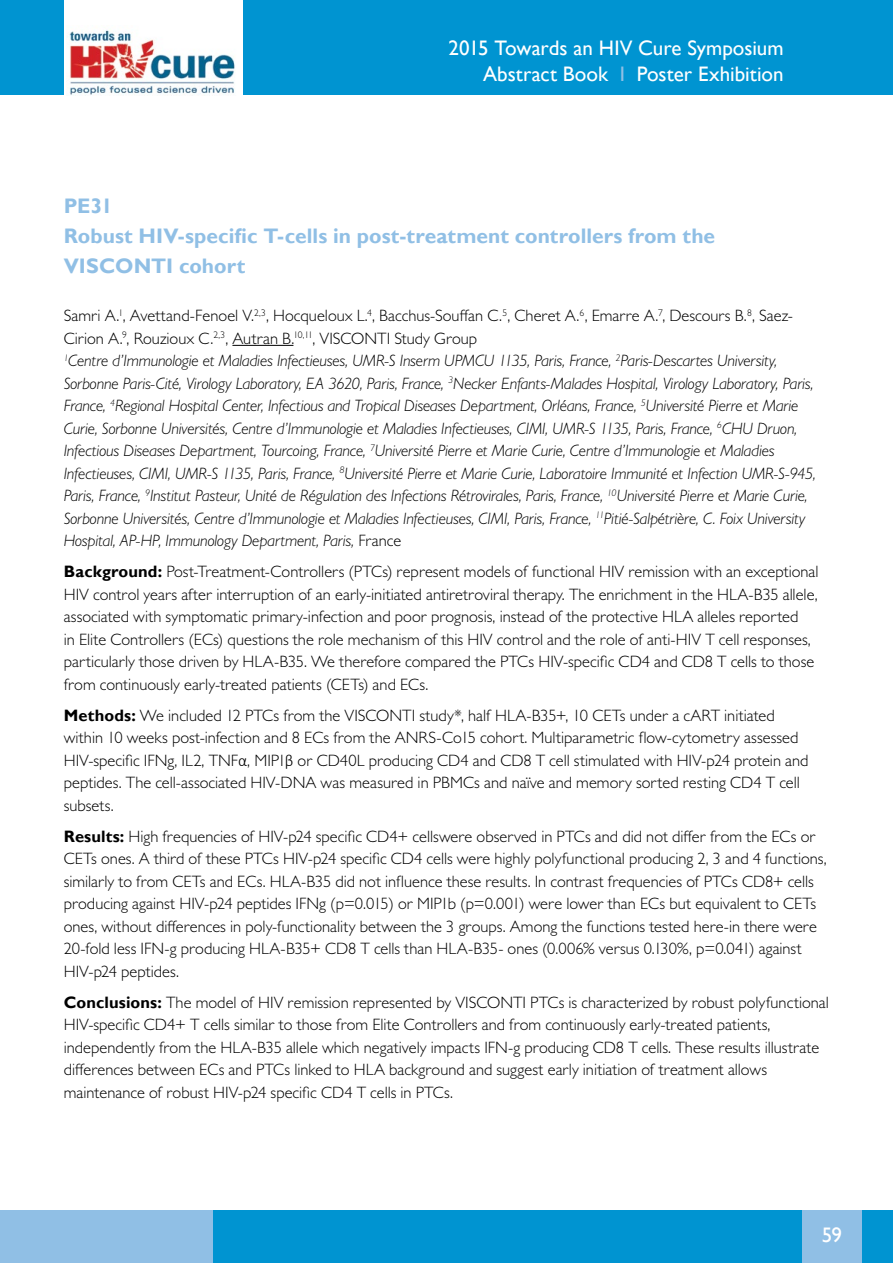
<style>
.page{position:relative;width:893px;height:1263px;background:#fff}
.page>*{position:absolute;margin:0;border:0;box-sizing:border-box;transform-origin:0 0}
.t1{font:700 21px/30px "Gill Sans";color:#90bfe5}
.t2{font:21px/25.2px "Gill Sans";color:#fff;text-align:right}
.t3{font:300 16.5px/22.5px "Gill Sans MT Pro";color:#000}
.t4{font:italic 300 16.5px/22.5px "Gill Sans MT Pro";letter-spacing:-.01em;color:#000}
.s1{color:#90bfe5}
.s2{font-style:normal}
.s3{font-family:"Gill Sans";font-weight:700}
.s4{font-family:"Calibri"}
</style>
<div class="page">
<div style="left:0;top:0;width:893px;height:94px;background:#0094d1"></div>
<div style="left:207px;top:1210px;width:686px;height:53px;background:#0094d1"></div>
<div style="left:64px;top:0;width:179px;height:116px;background:#fff"></div>
<img style="left:69px;top:30px;width:166px;height:65px">
<div style="left:0;top:1210px;width:213px;height:53px;background:#90bfe5"></div>
<div style="left:802px;top:1210px;width:60px;height:53px;background:#90bfe5"></div>
<hr style="left:232px;top:345px;width:61px;height:1px;background:#000">
<p class="t2" style="left:448px;top:36px;width:337px">2015 Towards an HIV Cure Symposium<br>Abstract Book <span class="s1">I</span> Poster Exhibition</p>
<p class="t1" style="left:64px;top:192px;width:653px">PE31<br>Robust HIV-specific T-cells in post-treatment controllers from the<br>VISCONTI cohort</p>
<p class="t4" style="left:64px;top:304px;width:754px"><span class="s2">Samri A.</span><sup>1</sup><span class="s2">, Avettand-Fenoel V.</span><sup>2,3</sup><span class="s2">, Hocqueloux L.</span><sup>4</sup><span class="s2">, Bacchus-Souffan C.</span><sup>5</sup><span class="s2">, Cheret A.</span><sup>6</sup><span class="s2">, Emarre A.</span><sup>7</sup><span class="s2">, Descours B.</span><sup>8</sup><span class="s2">, Saez-Cirion A.</span><sup>9</sup><span class="s2">, Rouzioux C.</span><sup>2,3</sup><span class="s2">, Autran B.</span><sup>10,11</sup><span class="s2">, VISCONTI Study Group<br></span><sup>1</sup>Centre d’Immunologie et Maladies Infectieuses, UMR-S Inserm UPMCU 1135, Paris, France, <sup>2</sup>Paris-Descartes University, Sorbonne Paris-Cité, Virology Laboratory, EA 3620, Paris, France, <sup>3</sup>Necker Enfants-Malades Hospital, Virology Laboratory, Paris, France, <sup>4</sup>Regional Hospital Center, Infectious and Tropical Diseases Department, Orléans, France, <sup>5</sup>Université Pierre et Marie Curie, Sorbonne Universités, Centre d’Immunologie et Maladies Infectieuses, CIMI, UMR-S 1135, Paris, France, <sup>6</sup>CHU Druon, Infectious Diseases Department, Tourcoing, France, <sup>7</sup>Université Pierre et Marie Curie, Centre d’Immunologie et Maladies Infectieuses, CIMI, UMR-S 1135, Paris, France, <sup>8</sup>Université Pierre et Marie Curie, Laboratoire Immunité et Infection UMR-S-945, Paris, France, <sup>9</sup>Institut Pasteur, Unité de Régulation des Infections Rétrovirales, Paris, France, <sup>10</sup>Université Pierre et Marie Curie, Sorbonne Universités, Centre d’Immunologie et Maladies Infectieuses, CIMI, Paris, France, <sup>11</sup>Pitié-Salpétrière, C. Foix University Hospital, AP-HP, Immunology Department, Paris, <span class="s2">France</span></p>
<p class="t3" style="left:64px;top:560px;width:756px"><span class="s3">Background:</span> Post-Treatment-Controllers (PTCs) represent models of functional HIV remission with an exceptional HIV control years after interruption of an early-initiated antiretroviral therapy. The enrichment in the HLA-B35 allele, associated with symptomatic primary-infection and poor prognosis, instead of the protective HLA alleles reported<br>in Elite Controllers (ECs) questions the role mechanism of this HIV control and the role of anti-HIV T cell responses, particularly those driven by HLA-B35. We therefore compared the PTCs HIV-specific CD4 and CD8 T cells to those from continuously early-treated patients (CETs) and ECs.</p>
<p class="t3" style="left:64px;top:704px;width:746px"><span class="s3">Methods:</span> We included 12 PTCs from the VISCONTI study*, half HLA-B35+, 10 CETs under a cART initiated within 10 weeks post-infection and 8 ECs from the ANRS-Co15 cohort. Multiparametric flow-cytometry assessed HIV-specific IFNg, IL2, TNF<span class="s4">α</span>, MIP1<span class="s4">β</span> or CD40L producing CD4 and CD8 T cell stimulated with HIV-p24 protein and peptides. The cell-associated HIV-DNA was measured in PBMCs and naïve and memory sorted resting CD4 T cell subsets.</p>
<p class="t3" style="left:64px;top:825px;width:765px"><span class="s3">Results:</span> High frequencies of HIV-p24 specific CD4+ cellswere observed in PTCs and did not differ from the ECs or CETs ones. A third of these PTCs HIV-p24 specific CD4 cells were highly polyfunctional producing 2, 3 and 4 functions, similarly to from CETs and ECs. HLA-B35 did not influence these results. In contrast frequencies of PTCs CD8+ cells producing against HIV-p24 peptides IFNg (p=0.015) or MIP1b (p=0.001) were lower than ECs but equivalent to CETs ones, without differences in poly-functionality between the 3 groups. Among the functions tested here-in there were 20-fold less IFN-g producing HLA-B35+ CD8 T cells than HLA-B35- ones (0.006% versus 0.130%, p=0.041) against HIV-p24 peptides.</p>
<p class="t3" style="left:64px;top:991px;width:767px"><span class="s3">Conclusions:</span> The model of HIV remission represented by VISCONTI PTCs is characterized by robust polyfunctional HIV-specific CD4+ T cells similar to those from Elite Controllers and from continuously early-treated patients, independently from the HLA-B35 allele which negatively impacts IFN-g producing CD8 T cells. These results illustrate differences between ECs and PTCs linked to HLA background and suggest early initiation of treatment allows maintenance of robust HIV-p24 specific CD4 T cells in PTCs.</p>
<p class="t2" style="left:822px;top:1222px;width:22px">59</p>
</div>
